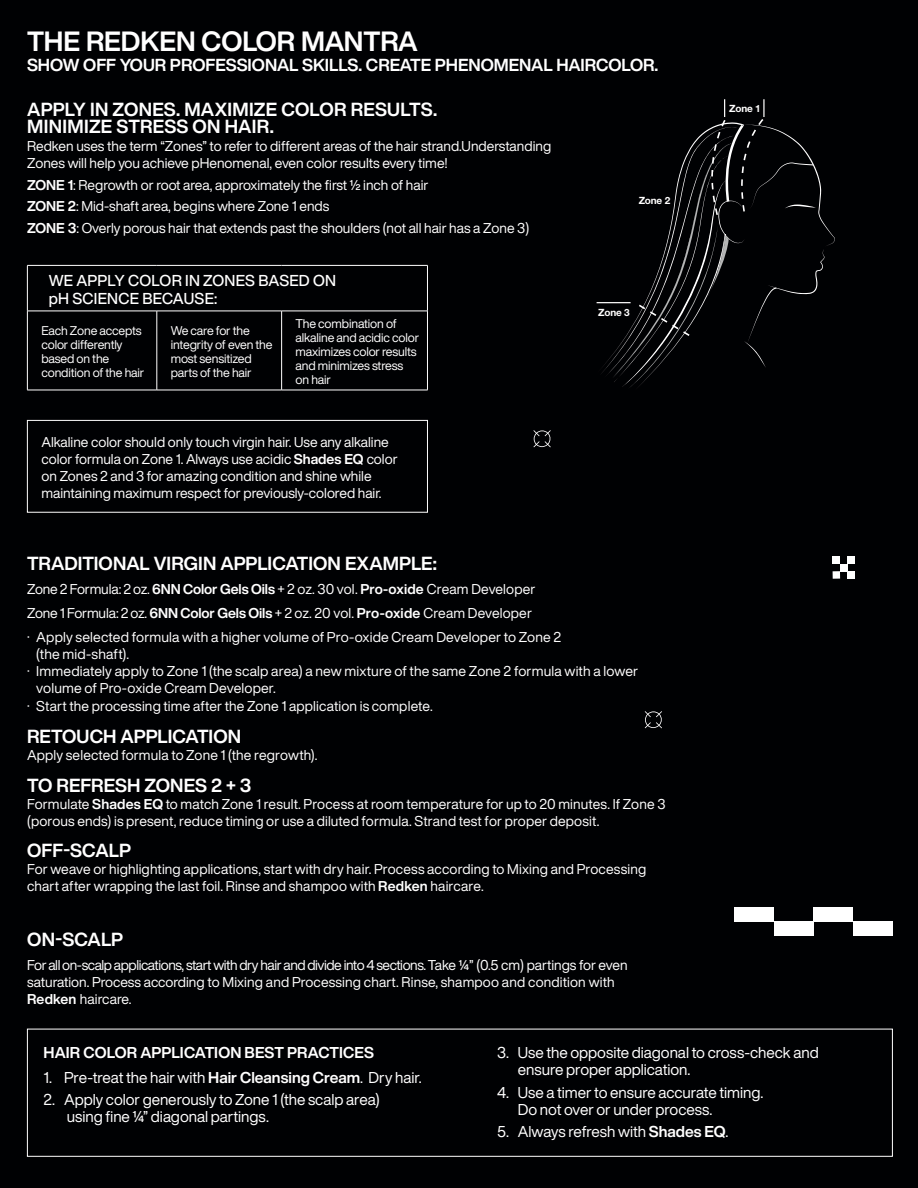
<style>
.page{position:relative;width:918px;height:1188px;background:#000103}
.page>*{position:absolute;margin:0;border:0;box-sizing:border-box;transform-origin:0 0}
.heading{font:700 27.3px "Helvetica Now Display";letter-spacing:-.005em;color:#fff}
.bold{font:700 18.6px "Helvetica Now Display";color:#fff}
.body{font:700 18.6px "Helvetica Now Display";letter-spacing:.01em;color:#fff}
.BODY{font:700 17.1px "Helvetica Now Display";color:#fff}
.t1{font:500 15.6px/17.1px "Helvetica Now Display";letter-spacing:.015em;color:#fff}
.t2{font:15.45px/17.1px "Helvetica Now Display";letter-spacing:-.005em;color:#fff}
.gotham_sub{font:700 15.45px "Helvetica Now Display";letter-spacing:.005em;color:#fff}
.body-2{font:13.95px/17.1px "Helvetica Now Display";color:#fff}
.bold-2{font:13.95px/17.1px "Helvetica Now Display";letter-spacing:.01em;color:#fff}
.body_-_trang{font:13.95px "Helvetica Now Display";letter-spacing:-.005em;color:#fff}
.Body_txt{font:13.95px "Helvetica Now Display";letter-spacing:.01em;color:#fff}
.Body_txt-2{font:12.45px/14px "Helvetica Now Display";letter-spacing:-.01em;color:#fff}
.t3{font:700 10.05px "Helvetica Neue";letter-spacing:-.02em;color:#fff}
.s1{font-weight:700}
</style>
<div class="page">
<svg style="left:597px;top:99px;width:238px;height:288px"></svg>
<div style="left:27px;top:420px;width:401px;height:92px;border:1px solid #fff"></div>
<hr style="left:27px;top:265px;width:130px;height:1px;background:#fff">
<hr style="left:157px;top:265px;width:125px;height:1px;background:#fff">
<hr style="left:282px;top:265px;width:146px;height:1px;background:#fff">
<hr style="left:427px;top:266px;width:1px;height:45px;background:#fff">
<hr style="left:27px;top:266px;width:1px;height:45px;background:#fff">
<hr style="left:27px;top:311px;width:1px;height:79px;background:#fff">
<hr style="left:427px;top:311px;width:1px;height:79px;background:#fff">
<hr style="left:27px;top:311px;width:130px;height:1px;background:#fff">
<hr style="left:157px;top:311px;width:125px;height:1px;background:#fff">
<hr style="left:282px;top:311px;width:146px;height:1px;background:#fff">
<hr style="left:157px;top:311px;width:1px;height:79px;background:#fff">
<hr style="left:281px;top:311px;width:1px;height:79px;background:#fff">
<hr style="left:27px;top:390px;width:130px;height:1px;background:#fff">
<hr style="left:157px;top:390px;width:125px;height:1px;background:#fff">
<hr style="left:282px;top:390px;width:146px;height:1px;background:#fff">
<div style="left:27px;top:1029px;width:866px;height:128px;border:1px solid #fff"></div>
<div style="left:847px;top:556px;width:8px;height:8px;background:#fff"></div>
<div style="left:840px;top:564px;width:7px;height:7px;background:#fff"></div>
<div style="left:833px;top:556px;width:7px;height:8px;background:#fff"></div>
<div style="left:833px;top:571px;width:7px;height:8px;background:#fff"></div>
<div style="left:847px;top:571px;width:8px;height:8px;background:#fff"></div>
<svg style="left:533px;top:430px;width:18px;height:17px"></svg>
<svg style="left:645px;top:711px;width:17px;height:17px"></svg>
<div style="left:734px;top:908px;width:40px;height:14px;background:#fff"></div>
<div style="left:774px;top:922px;width:39px;height:14px;background:#fff"></div>
<div style="left:813px;top:908px;width:40px;height:14px;background:#fff"></div>
<div style="left:853px;top:922px;width:40px;height:14px;background:#fff"></div>
<p class="heading" style="left:27px;top:22px;width:392px">THE REDKEN COLOR MANTRA</p>
<p class="BODY" style="left:27px;top:53px;width:633px">SHOW OFF YOUR PROFESSIONAL SKILLS. CREATE PHENOMENAL HAIRCOLOR.</p>
<p class="body" style="left:27px;top:96px;width:412px">APPLY IN ZONES. MAXIMIZE COLOR RESULTS.</p>
<p class="t3" style="left:729px;top:100px;width:33px">Zone 1</p>
<p class="body" style="left:27px;top:113px;width:248px">MINIMIZE STRESS ON HAIR.</p>
<p class="body-2" style="left:27px;top:138px;width:526px">Redken uses the term “Zones” to refer to different areas of the hair strand.Understanding<br>Zones will help you achieve pHenomenal, even color results every time!</p>
<p class="body-2" style="left:27px;top:176px;width:403px"><span class="s1">ZONE 1</span>: Regrowth or root area, approximately the first ½ inch of hair</p>
<p class="body-2" style="left:27px;top:198px;width:304px"><span class="s1">ZONE 2</span>: Mid-shaft area, begins where Zone 1 ends</p>
<p class="body-2" style="left:27px;top:219px;width:503px"><span class="s1">ZONE 3</span>: Overly porous hair that extends past the shoulders (not all hair has a Zone 3)</p>
<p class="t3" style="left:639px;top:192px;width:33px">Zone 2</p>
<p class="t1" style="left:49px;top:272px;width:289px">WE APPLY COLOR IN ZONES BASED ON pH SCIENCE BECAUSE:</p>
<p class="Body_txt-2" style="left:41px;top:323px;width:104px">Each Zone accepts color differently based on the condition of the hair</p>
<p class="Body_txt-2" style="left:171px;top:323px;width:103px">We care for the integrity of even the most sensitized parts of the hair</p>
<p class="Body_txt-2" style="left:296px;top:316px;width:125px">The combination of alkaline and acidic color maximizes color results and minimizes stress on hair</p>
<p class="body-2" style="left:42px;top:433px;width:358px">Alkaline color should only touch virgin hair. Use any alkaline color formula on Zone 1. Always use acidic <span class="s1">Shades EQ</span> color on Zones 2 and 3 for amazing condition and shine while maintaining maximum respect for previously-colored hair.</p>
<p class="t3" style="left:598px;top:305px;width:33px">Zone 3</p>
<p class="bold" style="left:27px;top:550px;width:411px">TRADITIONAL VIRGIN APPLICATION EXAMPLE:</p>
<p class="body_-_trang" style="left:27px;top:579px;width:510px">Zone 2 Formula: 2 oz. <span class="s1">6NN Color Gels Oils</span> + 2 oz. 30 vol. <span class="s1">Pro-oxide</span> Cream Developer</p>
<p class="body_-_trang" style="left:27px;top:604px;width:506px">Zone 1 Formula: 2 oz. <span class="s1">6NN Color Gels Oils</span> + 2 oz. 20 vol. <span class="s1">Pro-oxide</span> Cream Developer</p>
<p class="body-2" style="left:36px;top:629px;width:526px;text-indent:-9px">· Apply selected formula with a higher volume of Pro-oxide Cream Developer to Zone 2 (the mid-shaft).</p>
<p class="body-2" style="left:36px;top:663px;width:603px;text-indent:-9px">· Immediately apply to Zone 1 (the scalp area) a new mixture of the same Zone 2 formula with a lower volume of Pro-oxide Cream Developer.</p>
<p class="body-2" style="left:27px;top:697px;width:407px">· Start the processing time after the Zone 1 application is complete.</p>
<p class="bold" style="left:27px;top:723px;width:216px">RETOUCH APPLICATION</p>
<p class="Body_txt" style="left:27px;top:745px;width:292px">Apply selected formula to Zone 1 (the regrowth).</p>
<p class="bold" style="left:27px;top:772px;width:226px">TO REFRESH ZONES 2 + 3</p>
<p class="bold-2" style="left:27px;top:795px;width:640px">Formulate <span class="s1">Shades EQ</span> to match Zone 1 result. Process at room temperature for up to 20 minutes. If Zone 3 (porous ends) is present, reduce timing or use a diluted formula. Strand test for proper deposit.</p>
<p class="bold" style="left:27px;top:837px;width:106px">OFF-SCALP</p>
<p class="bold-2" style="left:27px;top:860px;width:621px">For weave or highlighting applications, start with dry hair. Process according to Mixing and Processing chart after wrapping the last foil. Rinse and shampoo with <span class="s1">Redken</span> haircare.</p>
<p class="body" style="left:27px;top:926px;width:98px">ON-SCALP</p>
<p class="bold-2" style="left:27px;top:956px;width:602px">For all on-scalp applications, start with dry hair and divide into 4 sections. Take ¼” (0.5 cm) partings for even saturation. Process according to Mixing and Processing chart. Rinse, shampoo and condition with<br><span class="s1">Redken</span> haircare.</p>
<p class="gotham_sub" style="left:44px;top:1042px;width:332px">HAIR COLOR APPLICATION BEST PRACTICES</p>
<p class="t2" style="left:44px;top:1069px;width:380px">1. Pre-treat the hair with <span class="s1">Hair Cleansing Cream</span>. Dry hair.</p>
<p class="t2" style="left:67px;top:1091px;width:314px;text-indent:-23px">2. Apply color generously to Zone 1 (the scalp area) using fine ¼” diagonal partings.</p>
<p class="t2" style="left:518px;top:1044px;width:302px;text-indent:-21px">3. Use the opposite diagonal to cross-check and ensure proper application.</p>
<p class="t2" style="left:518px;top:1083px;width:247px;text-indent:-21px">4. Use a timer to ensure accurate timing.<br>Do not over or under process.</p>
<p class="t2" style="left:497px;top:1123px;width:233px">5. Always refresh with <span class="s1">Shades EQ</span>.</p>
</div>
